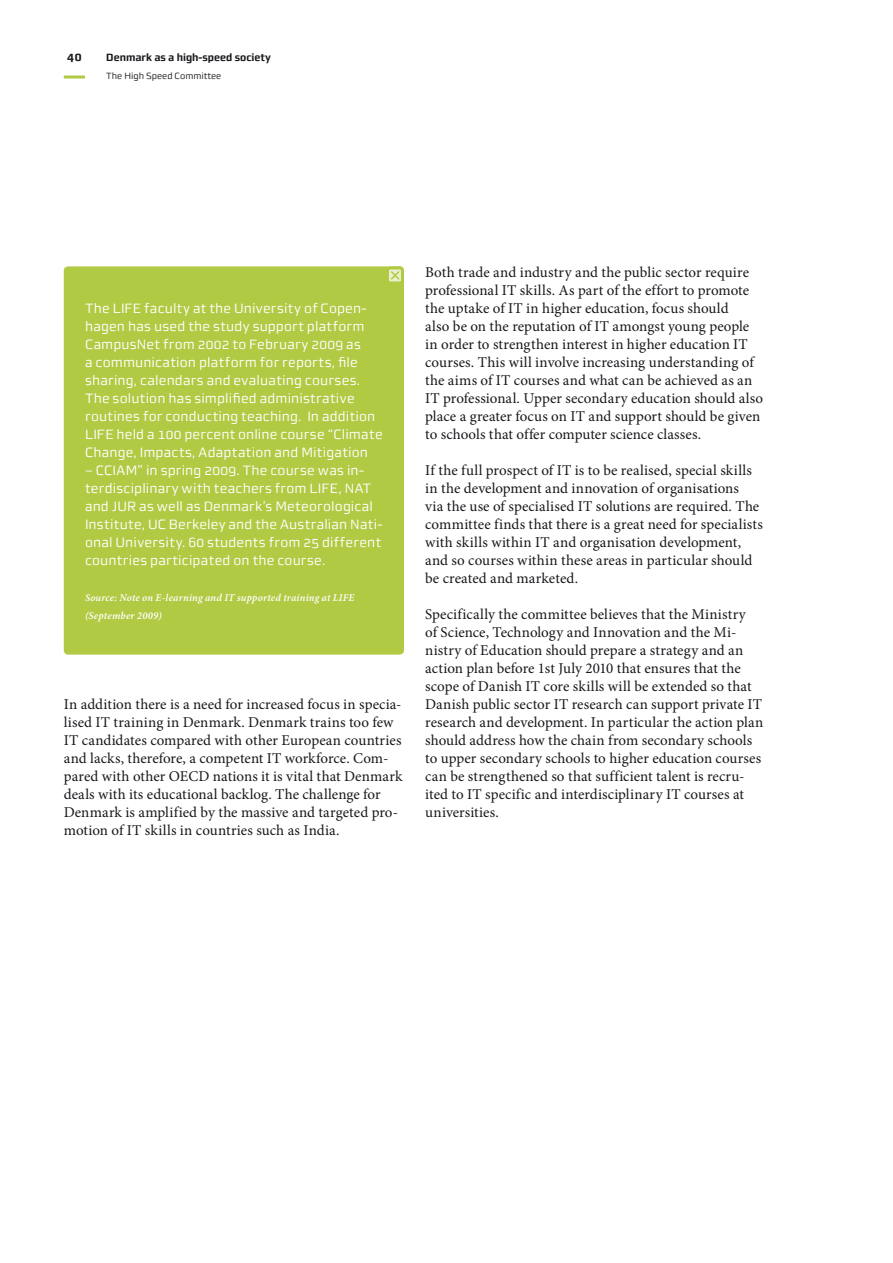
<style>
.page{position:relative;width:893px;height:1263px;background:#fff}
.page>*{position:absolute;margin:0;border:0;box-sizing:border-box;transform-origin:0 0}
.t1{font:15px/18px "Minion Pro";letter-spacing:.005em;color:#1a171c}
.t2{font:13.5px/18px "Morgan Sn Office";letter-spacing:.015em;color:#fff}
.t3{font:700 12px "Morgan Sn Office";color:#1a171c}
.t4{font:italic 600 10.5px/18px "Minion Pro";letter-spacing:.02em;color:#fff}
.t5{font:700 10.5px "Morgan Sn Office";color:#1a171c}
.t6{font:9px "Morgan Sn Office";color:#1a171c}
</style>
<div class="page">
<hr style="left:64px;top:76px;width:21px;height:3px;background:#b0ca44">
<div style="left:64px;top:266px;width:340px;height:389px;background:#b0ca44;border-radius:4px"></div>
<div style="left:386px;top:266px;width:18px;height:18px;border:3px solid #b0ca44;border-radius:3px"></div>
<svg style="left:389px;top:270px;width:12px;height:11px"></svg>
<p class="t3" style="left:67px;top:49px;width:16px">40</p>
<p class="t5" style="left:106px;top:51px;width:166px">Denmark as a high-speed society</p>
<p class="t6" style="left:106px;top:70px;width:116px">The High Speed Committee</p>
<p class="t2" style="left:85px;top:299px;width:299px">The LIFE faculty at the university of Copen&shy;hagen has used the study support platform CampusNet from 2002 to February 2009 as<br>a communication platform for reports, file sharing, calendars and evaluating courses.<br>The solution has simplified administrative routines for conducting teaching. In addition LIFE held a 100 percent online course “Climate Change, Impacts, Adaptation and Mitigation</p>
<p class="t2" style="left:85px;top:461px;width:299px">– CCIAM” in spring 2009. The course was in&shy;terdisciplinary with teachers from LIFE, NAT and JuR as well as Denmark’s Meteorological Institute, uC Berkeley and the Australian Nati&shy;onal university. 60 students from 25 different countries participated on the course.</p>
<p class="t4" style="left:85px;top:588px;width:271px">Source: Note on E-learning and IT supported training at LIFE (September 2009)</p>
<p class="t1" style="left:64px;top:695px;width:340px">In addition there is a need for increased focus in specia&shy;lised IT training in Denmark. Denmark trains too few IT candidates compared with other European countries and lacks, therefore, a competent IT workforce. Com&shy;pared with other OECD nations it is vital that Denmark deals with its educational backlog. The challenge for Denmark is amplified by the massive and targeted pro&shy;motion of IT skills in countries such as India.</p>
<p class="t1" style="left:425px;top:263px;width:339px">Both trade and industry and the public sector require professional IT skills. As part of the effort to promote the uptake of IT in higher education, focus should<br>also be on the reputation of IT amongst young people in order to strengthen interest in higher education IT courses. This will involve increasing understanding of the aims of IT courses and what can be achieved as an IT professional. Upper secondary education should also place a greater focus on IT and support should be given to schools that offer computer science classes.</p>
<p class="t1" style="left:425px;top:461px;width:339px">If the full prospect of IT is to be realised, special skills in the development and innovation of organisations<br>via the use of specialised IT solutions are required. The committee finds that there is a great need for specialists with skills within IT and organisation development, and so courses within these areas in particular should be created and marketed.</p>
<p class="t1" style="left:425px;top:605px;width:339px">Specifically the committee believes that the Ministry<br>of Science, Technology and Innovation and the Mi&shy;nistry of Education should prepare a strategy and an action plan before 1st July 2010 that ensures that the scope of Danish IT core skills will be extended so that Danish public sector IT research can support private IT research and development. In particular the action plan should address how the chain from secondary schools to upper secondary schools to higher education courses can be strengthened so that sufficient talent is recru&shy;ited to IT specific and interdisciplinary IT courses at universities.</p>
</div>
